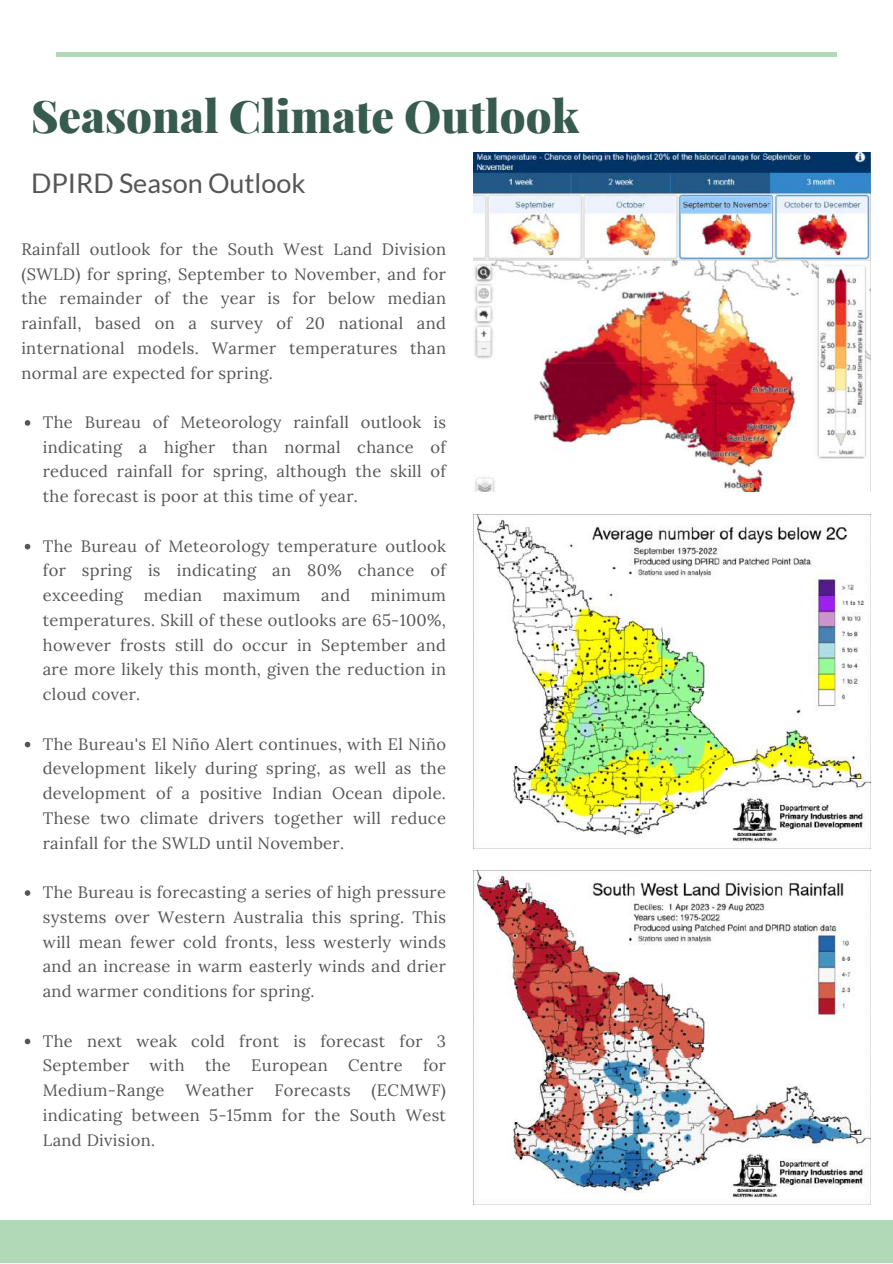
<style>
.page{position:relative;width:893px;height:1264px;background:#fff}
.page>*{position:absolute;margin:0;border:0;box-sizing:border-box;transform-origin:0 0}
.t1{font:900 45px "Playfair Display";color:#385b4f}
.t2{font:27px "Lato";color:#565656}
.t3{font:16.5px/24.8px "Lora";letter-spacing:.02em;color:#565656;text-align:justify}
</style>
<div class="page">
<div style="left:0;top:1219px;width:892px;height:43px;background:#b1d8b7"></div>
<hr style="left:56px;top:53px;width:780px;height:4px;background:#b1d8b7">
<img style="left:473px;top:152px;width:397px;height:339px">
<img style="left:473px;top:514px;width:397px;height:334px">
<img style="left:473px;top:871px;width:397px;height:333px">
<svg style="left:25px;top:420px;width:5px;height:6px"></svg>
<svg style="left:25px;top:544px;width:5px;height:5px"></svg>
<svg style="left:25px;top:741px;width:5px;height:6px"></svg>
<svg style="left:25px;top:890px;width:5px;height:5px"></svg>
<svg style="left:25px;top:1038px;width:5px;height:6px"></svg>
<h1 class="t1" style="left:31px;top:84px;width:549px">Seasonal Climate Outlook</h1>
<h2 class="t2" style="left:31px;top:166px;width:276px">DPIRD Season Outlook</h2>
<p class="t3" style="left:21px;top:236px;width:426px">Rainfall outlook for the South West Land Division (SWLD) for spring, September to November, and for the remainder of the year is for below median rainfall, based on a survey of 20 national and international models. Warmer temperatures than normal are expected for spring.</p>
<p class="t3" style="left:43px;top:409px;width:404px">The Bureau of Meteorology rainfall outlook is indicating a higher than normal chance of reduced rainfall for spring, although the skill of the forecast is poor at this time of year.</p>
<p class="t3" style="left:43px;top:533px;width:404px">The Bureau of Meteorology temperature outlook for spring is indicating an 80% chance of exceeding median maximum and minimum temperatures. Skill of these outlooks are 65-100%, however frosts still do occur in September and are more likely this month, given the reduction in cloud cover.</p>
<p class="t3" style="left:43px;top:731px;width:404px">The Bureau's El Niño Alert continues, with El Niño development likely during spring, as well as the development of a positive Indian Ocean dipole.<br>These two climate drivers together will reduce rainfall for the SWLD until November.</p>
<p class="t3" style="left:43px;top:879px;width:404px">The Bureau is forecasting a series of high pressure systems over Western Australia this spring. This will mean fewer cold fronts, less westerly winds and an increase in warm easterly winds and drier and warmer conditions for spring.</p>
<p class="t3" style="left:43px;top:1028px;width:404px">The next weak cold front is forecast for 3<br>September with the European Centre for Medium-Range</p>
<p class="t3" style="left:43px;top:1077px;width:404px;text-indent:329px">(ECMWF) indicating between 5-15mm for the South West Land Division.</p>
<p class="t3" style="left:185px;top:1077px;width:70px">Weather</p>
<p class="t3" style="left:274px;top:1077px;width:78px">Forecasts</p>
</div>
